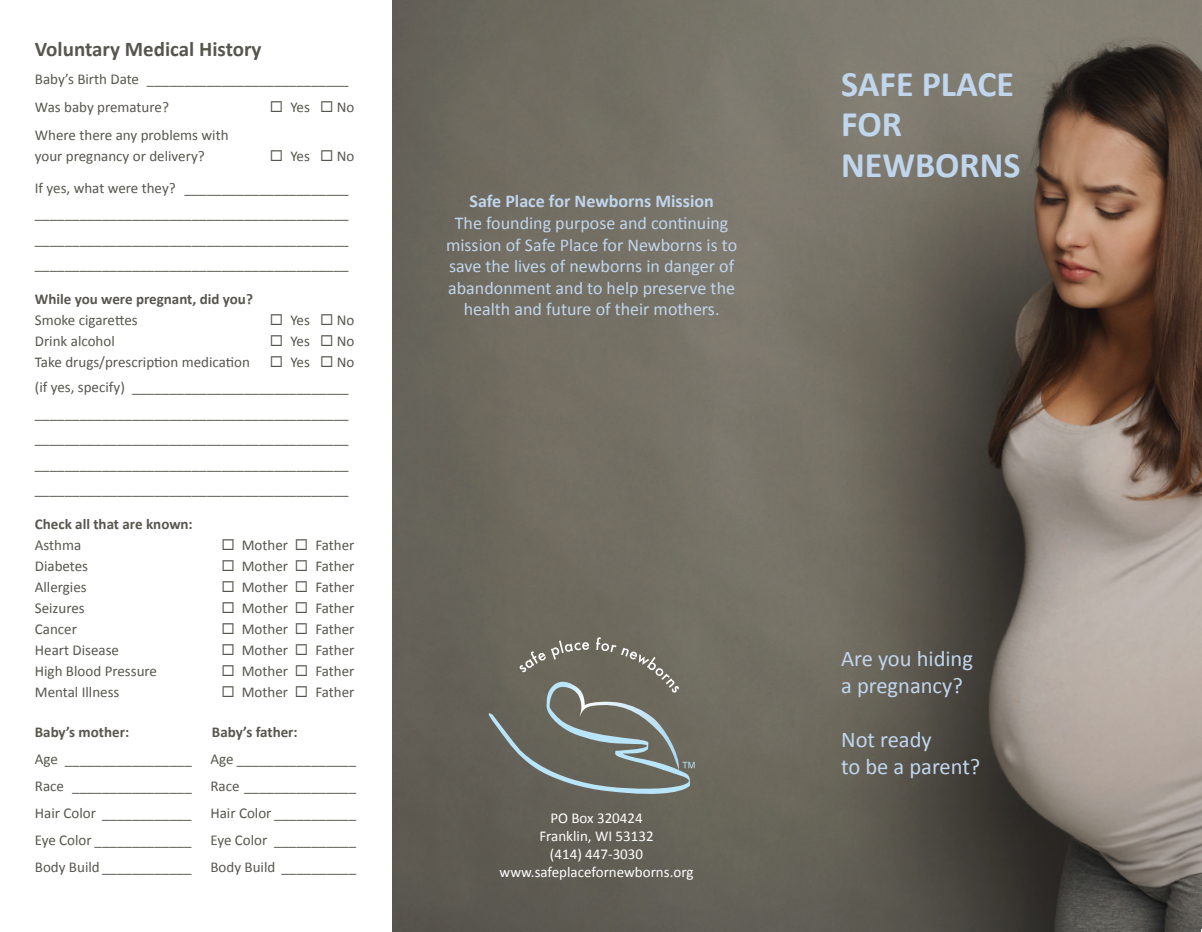
<style>
.page{position:relative;width:1202px;height:932px;background:#fff}
.page>*{position:absolute;margin:0;border:0;box-sizing:border-box;transform-origin:0 0}
.t1{font:700 36px "Calibri";color:#c0d6ed}
.t2{font:22.5px "Calibri";color:#c0d6ed}
.t3{font:700 21px "Calibri";color:#57564e}
.t4{font:18px/21.6px "Calibri";color:#c0d6ed;text-align:center}
.t5{font:700 18px "Calibri";color:#c0d6ed}
.t6{font:15px/21px "Calibri";color:#57564e}
.t7{font:700 15px "Calibri";color:#57564e}
.t8{font:15px "Calibri";color:#fff}
</style>
<div class="page">
<img style="left:392px;top:0;width:809px;height:932px">
<svg style="left:488px;top:637px;width:206px;height:157px;background:#74746c"></svg>
<svg style="left:1195px;top:0;width:7px;height:6px"></svg>
<p class="t3" style="left:35px;top:36px;width:228px">Voluntary Medical History</p>
<p class="t6" style="left:35px;top:68px;width:315px">Baby’s Birth Date ___________________________</p>
<p class="t6" style="left:35px;top:96px;width:136px">Was baby premature?</p>
<p class="t6" style="left:270px;top:96px;width:86px">◻ Yes ◻ No</p>
<p class="t6" style="left:35px;top:123px;width:195px">Where there any problems with your pregnancy or delivery?</p>
<p class="t6" style="left:270px;top:144px;width:86px">◻ Yes ◻ No</p>
<p class="t6" style="left:35px;top:177px;width:315px">If yes, what were they? ______________________</p>
<p class="t6" style="left:35px;top:202px;width:315px">__________________________________________</p>
<p class="t6" style="left:35px;top:228px;width:315px">__________________________________________</p>
<p class="t6" style="left:35px;top:253px;width:315px">__________________________________________</p>
<p class="t7" style="left:35px;top:289px;width:220px">While you were pregnant, did you?</p>
<p class="t6" style="left:35px;top:309px;width:104px">Smoke cigarettes</p>
<p class="t6" style="left:270px;top:309px;width:86px">◻ Yes ◻ No</p>
<p class="t6" style="left:35px;top:330px;width:81px">Drink alcohol</p>
<p class="t6" style="left:270px;top:330px;width:86px">◻ Yes ◻ No</p>
<p class="t6" style="left:35px;top:351px;width:217px">Take drugs/prescription medication</p>
<p class="t6" style="left:270px;top:351px;width:86px">◻ Yes ◻ No</p>
<p class="t6" style="left:35px;top:376px;width:315px">(if yes, specify) _____________________________</p>
<p class="t6" style="left:35px;top:402px;width:315px">__________________________________________</p>
<p class="t6" style="left:35px;top:427px;width:315px">__________________________________________</p>
<p class="t6" style="left:35px;top:453px;width:315px">__________________________________________</p>
<p class="t6" style="left:35px;top:478px;width:315px">__________________________________________</p>
<p class="t7" style="left:35px;top:514px;width:159px">Check all that are known:</p>
<p class="t6" style="left:35px;top:534px;width:48px">Asthma</p>
<p class="t6" style="left:221px;top:534px;width:135px">◻ Mother ◻ Father</p>
<p class="t6" style="left:35px;top:555px;width:55px">Diabetes</p>
<p class="t6" style="left:221px;top:555px;width:135px">◻ Mother ◻ Father</p>
<p class="t6" style="left:35px;top:576px;width:53px">Allergies</p>
<p class="t6" style="left:221px;top:576px;width:135px">◻ Mother ◻ Father</p>
<p class="t6" style="left:35px;top:597px;width:51px">Seizures</p>
<p class="t6" style="left:221px;top:597px;width:135px">◻ Mother ◻ Father</p>
<p class="t6" style="left:35px;top:618px;width:44px">Cancer</p>
<p class="t6" style="left:221px;top:618px;width:135px">◻ Mother ◻ Father</p>
<p class="t6" style="left:35px;top:639px;width:86px">Heart Disease</p>
<p class="t6" style="left:221px;top:639px;width:135px">◻ Mother ◻ Father</p>
<p class="t6" style="left:35px;top:660px;width:124px">High Blood Pressure</p>
<p class="t6" style="left:221px;top:660px;width:135px">◻ Mother ◻ Father</p>
<p class="t6" style="left:35px;top:681px;width:86px">Mental Illness</p>
<p class="t6" style="left:221px;top:681px;width:135px">◻ Mother ◻ Father</p>
<p class="t7" style="left:35px;top:723px;width:96px">Baby’s mother:</p>
<p class="t7" style="left:212px;top:723px;width:87px">Baby’s father:</p>
<p class="t6" style="left:35px;top:748px;width:323px">Age _________________ Age ________________</p>
<p class="t6" style="left:35px;top:775px;width:323px">Race ________________ Race _______________</p>
<p class="t6" style="left:35px;top:802px;width:323px">Hair Color ____________ Hair Color ___________</p>
<p class="t6" style="left:35px;top:829px;width:323px">Eye Color _____________ Eye Color ___________</p>
<p class="t6" style="left:35px;top:856px;width:323px">Body Build ____________ Body Build __________</p>
<p class="t5" style="left:469px;top:190px;width:246px">Safe Place for Newborns Mission</p>
<p class="t4" style="left:446px;top:211px;width:293px">The founding purpose and continuing mission of Safe Place for Newborns is to save the lives of newborns in danger of abandonment and to help preserve the health and future of their mothers.</p>
<p class="t8" style="left:550px;top:809px;width:94px">PO Box 320424</p>
<p class="t8" style="left:539px;top:827px;width:116px">Franklin, WI 53132</p>
<p class="t8" style="left:550px;top:845px;width:95px">(414) 447-3030</p>
<p class="t8" style="left:499px;top:863px;width:195px">www.safeplacefornewborns.org</p>
<p class="t1" style="left:841px;top:61px;width:175px">SAFE PLACE</p>
<p class="t1" style="left:841px;top:102px;width:62px">FOR</p>
<p class="t1" style="left:841px;top:142px;width:181px">NEWBORNS</p>
<p class="t2" style="left:841px;top:645px;width:133px">Are you hiding</p>
<p class="t2" style="left:841px;top:672px;width:123px">a pregnancy?</p>
<p class="t2" style="left:841px;top:726px;width:92px">Not ready</p>
<p class="t2" style="left:841px;top:753px;width:141px">to be a parent?</p>
</div>
